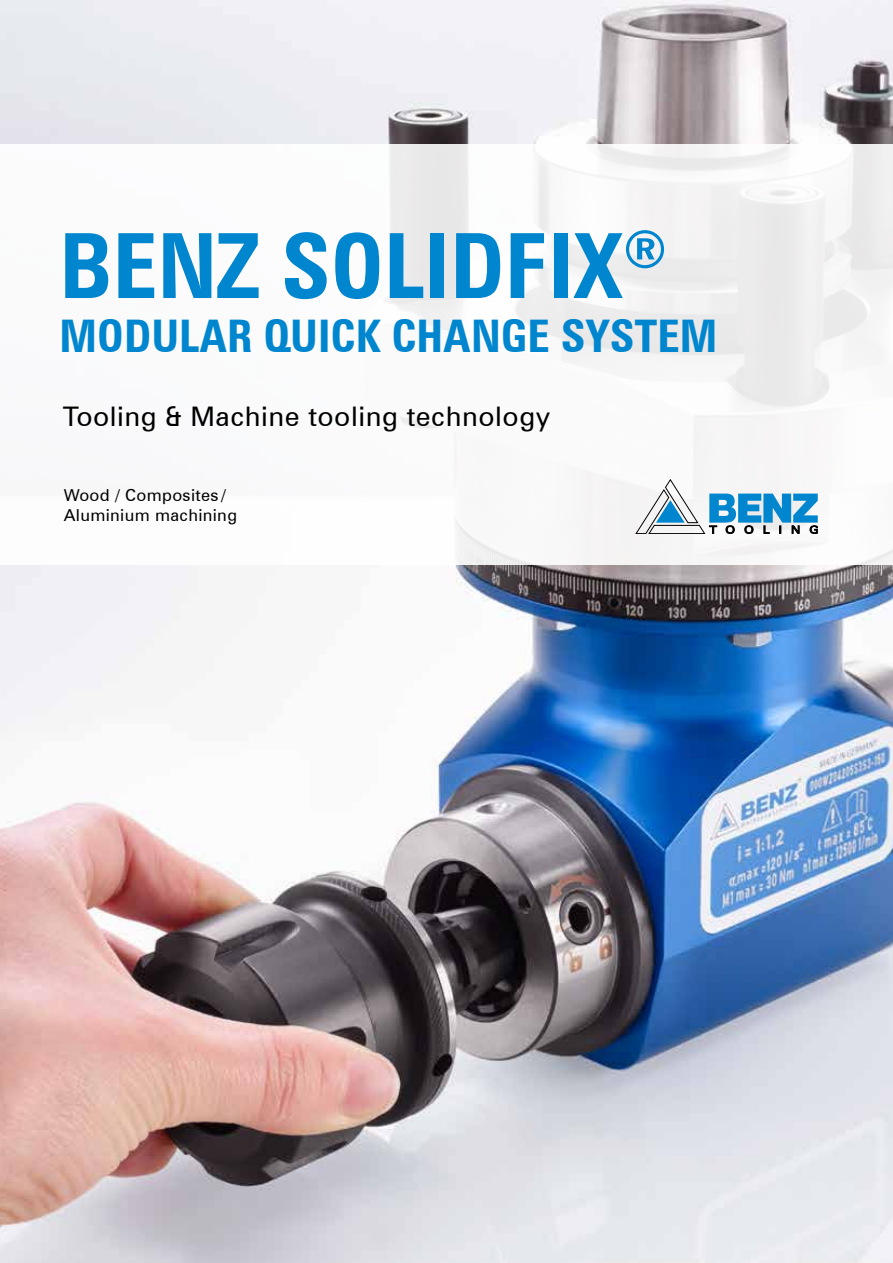
<style>
.page{position:relative;width:893px;height:1263px;background:#fff}
.page>*{position:absolute;margin:0;border:0;box-sizing:border-box;transform-origin:0 0}
.t1{font:700 condensed 90px "Zurich BT";color:#0086ce}
.t2{font:700 condensed 45px "Zurich BT";color:#0086ce}
.t3{font:27px "Zurich BT";letter-spacing:.02em;color:#000}
.t4{font:16.5px/19.8px "Zurich BT";letter-spacing:.02em;color:#000}
</style>
<div class="page">
<img style="left:0;top:0;width:893px;height:1263px">
<div style="left:0;top:145px;width:893px;height:420px;background:#fff"></div>
<svg style="left:636px;top:480px;width:182px;height:54px"></svg>
<h1 class="t1" style="left:60px;top:211px;width:609px">BENZ SOLIDFIX<sup>®</sup></h1>
<h2 class="t2" style="left:60px;top:309px;width:659px">MODULAR QUICK CHANGE SYSTEM</h2>
<h3 class="t3" style="left:63px;top:400px;width:489px">Tooling &amp; Machine tooling technology</h3>
<p class="t4" style="left:64px;top:485px;width:175px">Wood / Composites /<br>Aluminium machining</p>
</div>
